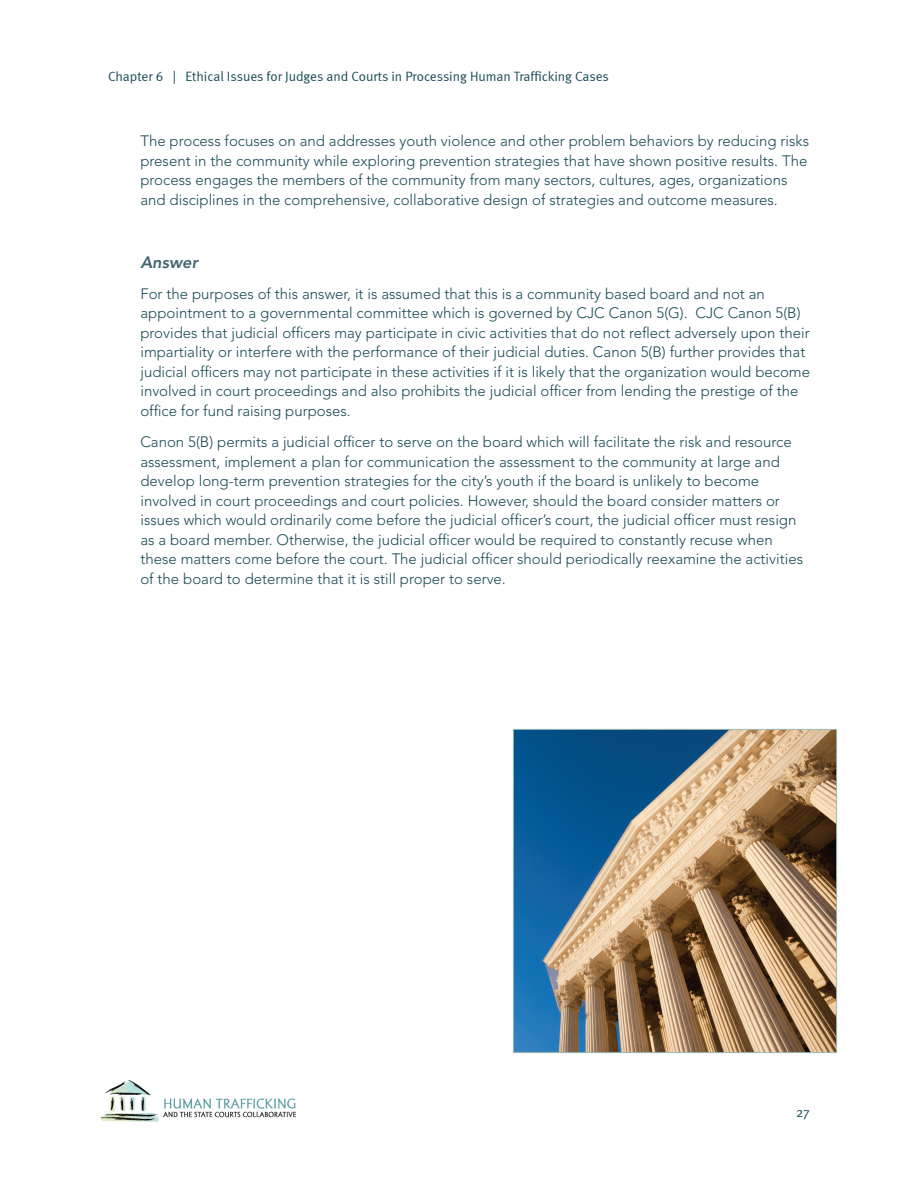
<style>
.page{position:relative;width:918px;height:1188px;background:#fff}
.page>*{position:absolute;margin:0;border:0;box-sizing:border-box;transform-origin:0 0}
.t1{font:italic 800 16.5px "Avenir";color:#406671}
.t2{font:300 15px/19.5px "Avenir";color:#1a4b56}
.t3{font:13.5px "Meta Normal";color:#1a4b56}
</style>
<div class="page">
<img style="left:100px;top:1081px;width:196px;height:40px">
<img style="left:515px;top:731px;width:320px;height:320px">
<div style="left:513px;top:729px;width:324px;height:324px;border:1px solid #9fbbb5"></div>
<p class="t3" style="left:108px;top:69px;width:502px">Chapter 6 | Ethical Issues for Judges and Courts in Processing Human Trafficking Cases</p>
<p class="t2" style="left:140px;top:131px;width:670px">The process focuses on and addresses youth violence and other problem behaviors by reducing risks present in the community while exploring prevention strategies that have shown positive results. The process engages the members of the community from many sectors, cultures, ages, organizations and disciplines in the comprehensive, collaborative design of strategies and outcome measures.</p>
<p class="t1" style="left:140px;top:252px;width:59px">Answer</p>
<p class="t2" style="left:140px;top:284px;width:671px">For the purposes of this answer, it is assumed that this is a community based board and not an appointment to a governmental committee which is governed by CJC Canon 5(G). CJC Canon 5(B) provides that judicial officers may participate in civic activities that do not reflect adversely upon their impartiality or interfere with the performance of their judicial duties. Canon 5(B) further provides that judicial officers may not participate in these activities if it is likely that the organization would become involved in court proceedings and also prohibits the judicial officer from lending the prestige of the office for fund raising purposes.</p>
<p class="t2" style="left:140px;top:432px;width:664px">Canon 5(B) permits a judicial officer to serve on the board which will facilitate the risk and resource assessment, implement a plan for communication the assessment to the community at large and develop long-term prevention strategies for the city’s youth if the board is unlikely to become involved in court proceedings and court policies. However, should the board consider matters or issues which would ordinarily come before the judicial officer’s court, the judicial officer must resign as a board member. Otherwise, the judicial officer would be required to constantly recuse when these matters come before the court. The judicial officer should periodically reexamine the activities of the board to determine that it is still proper to serve.</p>
<p class="t3" style="left:796px;top:1104px;width:15px">27</p>
</div>
